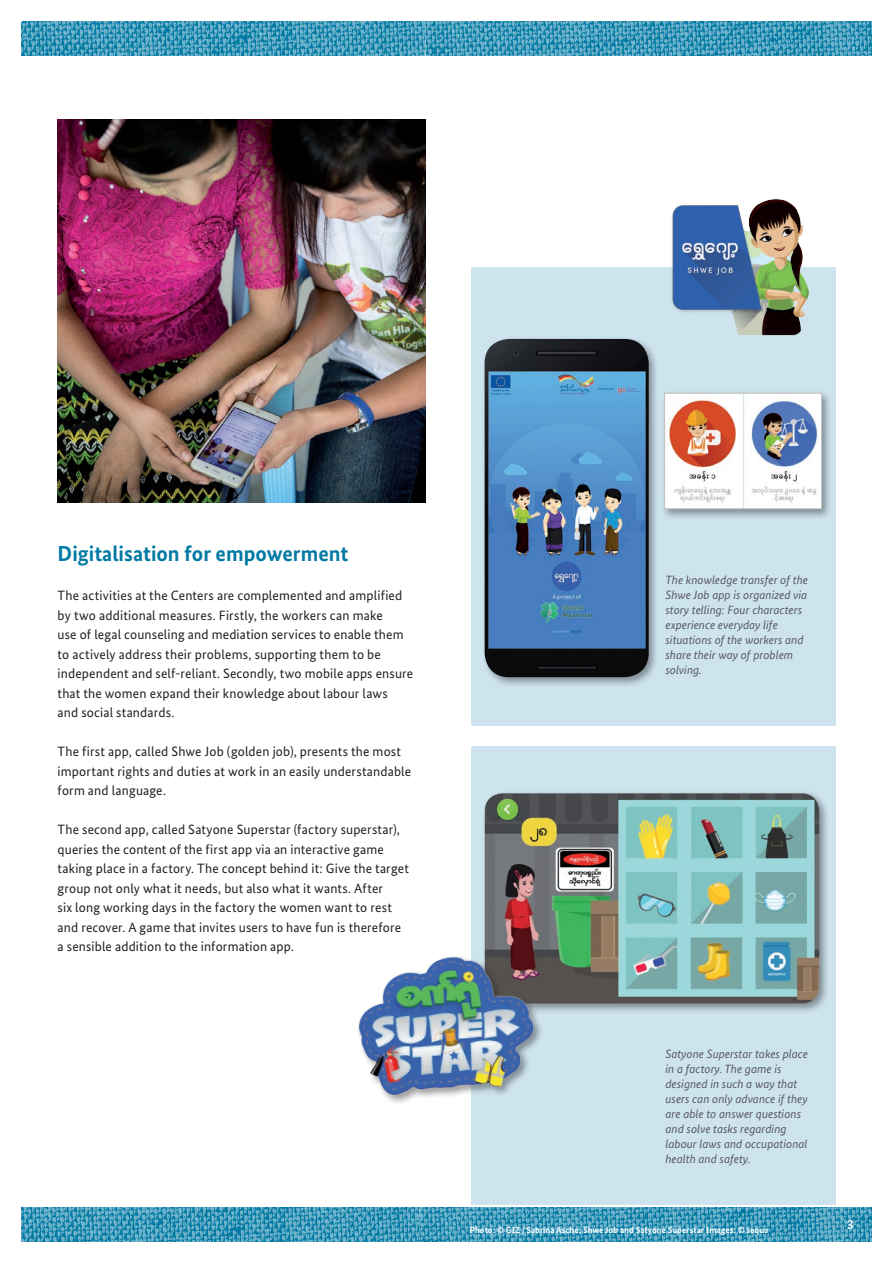
<style>
.page{position:relative;width:893px;height:1263px;background:#fff}
.page>*{position:absolute;margin:0;border:0;box-sizing:border-box;transform-origin:0 0}
.Paragraph{font:700 21.75px "Bundes Sans";color:#0079a3}
.Paragraph-2{font:13.5px/19.5px "Bundes Sans";letter-spacing:.01em;color:#231f20}
.Page_number_right{font:700 13.5px "Bundes Serif";color:#fff}
.Chart_photo_descript{font:italic 12px/15px "Bundes Sans";color:#57585a}
.Photo_credits{font:700 9px "Bundes Sans";color:#fff}
</style>
<div class="page">
<img style="left:21px;top:1208px;width:851px;height:34px">
<img style="left:21px;top:21px;width:851px;height:35px">
<div style="left:471px;top:746px;width:365px;height:459px;background:#cde4ef"></div>
<div style="left:471px;top:268px;width:365px;height:458px;background:#cde4ef"></div>
<img style="left:57px;top:119px;width:369px;height:383px">
<div style="left:481px;top:790px;width:349px;height:224px;background:#231f20;opacity:.45"></div>
<img style="left:485px;top:793px;width:334px;height:210px">
<div style="left:481px;top:335px;width:179px;height:353px;background:#231f20;opacity:.45"></div>
<img style="left:485px;top:339px;width:164px;height:338px">
<div style="left:661px;top:390px;width:171px;height:130px;background:#231f20;opacity:.45"></div>
<img style="left:666px;top:395px;width:154px;height:112px">
<div style="left:664px;top:393px;width:158px;height:116px;border:1px solid #bcbdc0"></div>
<img style="left:358px;top:943px;width:187px;height:160px">
<img style="left:657px;top:199px;width:173px;height:156px">
<p class="Paragraph" style="left:58px;top:540px;width:292px">Digitalisation for empowerment</p>
<p class="Paragraph-2" style="left:58px;top:585px;width:357px">The activities at the Centers are complemented and amplified by two additional measures. Firstly, the workers can make<br>use of legal counseling and mediation services to enable them to actively address their problems, supporting them to be independent and self-reliant. Secondly, two mobile apps ensure that the women expand their knowledge about labour laws<br>and social standards.</p>
<p class="Paragraph-2" style="left:58px;top:741px;width:355px">The first app, called Shwe Job (golden job), presents the most important rights and duties at work in an easily understandable form and language.</p>
<p class="Paragraph-2" style="left:58px;top:819px;width:353px">The second app, called Satyone Superstar (factory superstar), queries the content of the first app via an interactive game taking place in a factory. The concept behind it: Give the target group not only what it needs, but also what it wants. After<br>six long working days in the factory the women want to rest and recover. A game that invites users to have fun is therefore a sensible addition to the information app.</p>
<p class="Chart_photo_descript" style="left:665px;top:572px;width:144px">The knowledge transfer of the<br>Shwe Job app is organized via story telling: Four characters experience everyday life situations of the workers and share their way of problem solving.</p>
<p class="Chart_photo_descript" style="left:665px;top:1046px;width:144px">Satyone Superstar takes place in a factory. The game is designed in such a way that users can only advance if they are able to answer questions and solve tasks regarding labour laws and occupational health and safety.</p>
<p class="Photo_credits" style="left:470px;top:1225px;width:300px">Photo: © GIZ/Sabrina Asche; Shwe Job and Satyone Superstar Images: © sequa</p>
<p class="Page_number_right" style="left:847px;top:1216px;width:8px">3</p>
</div>
